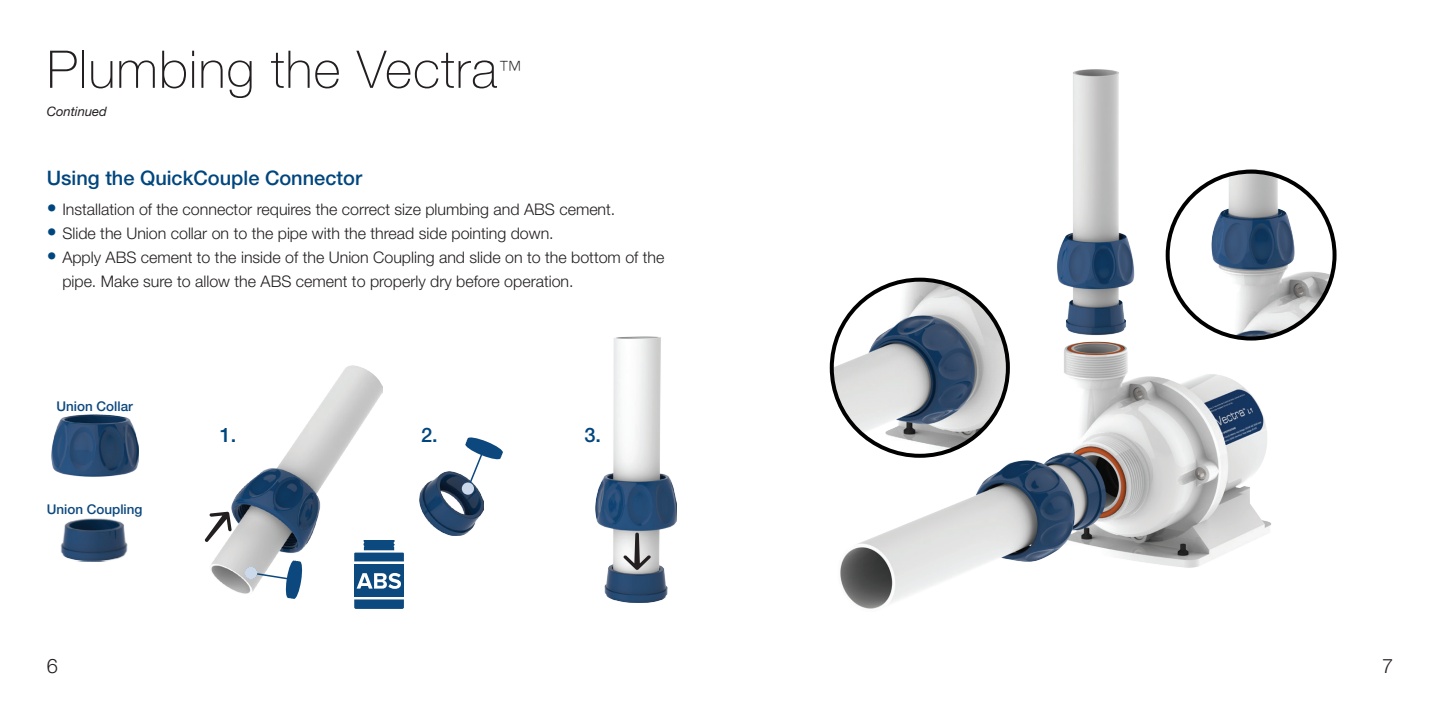
<style>
.page{position:relative;width:1440px;height:720px;background:#fff}
.page>*{position:absolute;margin:0;border:0;box-sizing:border-box;transform-origin:0 0}
.t1{font:100 52px "Helvetica Neue";letter-spacing:.02em;color:#231f20}
.t2{font:500 20px "Helvetica Neue";color:#00467e}
.t3{font:300 20px "Helvetica Neue";color:#231f20}
.t4{font:300 16px/24px "Helvetica Neue";color:#231f20}
.t5{font:500 13.4px "Helvetica Neue";color:#0c487e}
.t6{font:italic 13px "Helvetica Neue";color:#231f20}
.s1{font-weight:500;font-size:20px;color:#00467e}
</style>
<div class="page">
<img style="left:830px;top:69px;width:441px;height:540px">
<img style="left:51px;top:415px;width:87px;height:62px">
<img style="left:60px;top:518px;width:68px;height:44px">
<img style="left:211px;top:365px;width:172px;height:229px">
<img style="left:419px;top:472px;width:64px;height:63px">
<img style="left:596px;top:337px;width:81px;height:265px">
<svg style="left:205px;top:512px;width:27px;height:30px"></svg>
<svg style="left:623px;top:533px;width:28px;height:37px"></svg>
<img style="left:832px;top:280px;width:176px;height:174px">
<div style="left:830px;top:278px;width:180px;height:180px;border:4px solid #000;border-radius:50%"></div>
<img style="left:1212px;top:170px;width:120px;height:169px">
<div style="left:1166px;top:170px;width:171px;height:171px;border:4px solid #000;border-radius:50%"></div>
<svg style="left:461px;top:437px;width:42px;height:59px"></svg>
<svg style="left:245px;top:560px;width:58px;height:39px"></svg>
<div style="left:354px;top:564px;width:50px;height:33px;background:#0b497e"></div>
<svg style="left:354px;top:599px;width:50px;height:10px"></svg>
<svg style="left:354px;top:540px;width:50px;height:21px"></svg>
<svg style="left:357px;top:573px;width:44px;height:16px"></svg>
<div style="left:462px;top:482px;width:12px;height:13px;background:#ccd9ea;border-radius:50%"></div>
<div style="left:245px;top:567px;width:12px;height:12px;background:#ccd9ea;border-radius:50%"></div>
<h1 class="t1" style="left:47px;top:40px;width:477px">Plumbing the Vectra<sup>™</sup></h1>
<p class="t6" style="left:47px;top:103px;width:62px">Continued</p>
<p class="t2" style="left:47px;top:166px;width:317px">Using the QuickCouple Connector</p>
<p class="t4" style="left:47px;top:197px;width:570px"><span class="s1">•</span> Installation of the connector requires the correct size plumbing and ABS cement.</p>
<p class="t4" style="left:47px;top:221px;width:508px"><span class="s1">•</span> Slide the Union collar on to the pipe with the thread side pointing down.</p>
<p class="t4" style="left:62px;top:245px;width:604px;text-indent:-16px"><span class="s1">•</span> Apply ABS cement to the inside of the Union Coupling and slide on to the bottom of the pipe. Make sure to allow the ABS cement to properly dry before operation.</p>
<p class="t5" style="left:56px;top:398px;width:78px">Union Collar</p>
<p class="t5" style="left:47px;top:501px;width:97px">Union Coupling</p>
<p class="t2" style="left:220px;top:423px;width:18px">1.</p>
<p class="t2" style="left:421px;top:423px;width:18px">2.</p>
<p class="t2" style="left:584px;top:423px;width:18px">3.</p>
<p class="t3" style="left:47px;top:654px;width:13px">6</p>
<p class="t3" style="left:1382px;top:654px;width:13px">7</p>
</div>
